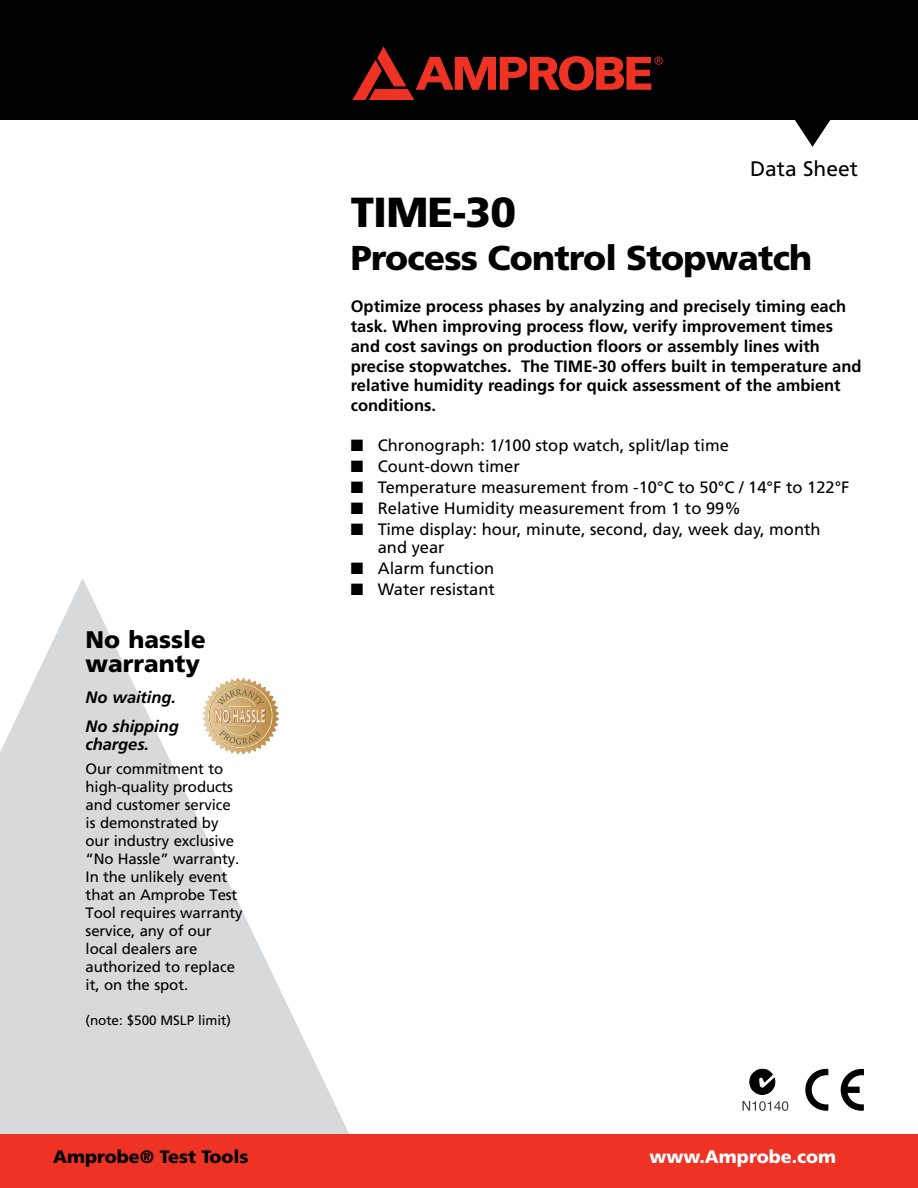
<style>
.page{position:relative;width:918px;height:1188px;background:#fff}
.page>*{position:absolute;margin:0;border:0;box-sizing:border-box;transform-origin:0 0}
.t1{font:900 42px "Frutiger";letter-spacing:-.02em;color:#000}
.t2{font:900 34.5px "Frutiger";letter-spacing:-.02em;color:#000}
.t3{font:900 24px/24px "Frutiger";color:#000}
.t4{font:21px "Frutiger";color:#000}
.t5{font:900 18px "Frutiger";color:#000}
.t6{font:900 18px "Frutiger";color:#fff}
.t7{font:700 16.5px/19.8px "Frutiger";color:#000}
.t8{font:16.5px/18px "Frutiger";color:#000}
.t9{font:italic 700 16.5px/28.5px "Frutiger";letter-spacing:-.005em;color:#000}
.t10{font:15px/18px "Frutiger";letter-spacing:-.01em;color:#000}
.t11{font:13.5px "Frutiger";letter-spacing:-.005em;color:#000}
</style>
<div class="page">
<svg style="left:0;top:578px;width:349px;height:556px;fill:#d8d9db"></svg>
<svg style="left:202px;top:678px;width:77px;height:77px"></svg>
<div style="left:0;top:1134px;width:918px;height:54px;background:#ee3224"></div>
<div style="left:0;top:0;width:918px;height:120px;background:#000"></div>
<svg style="left:795px;top:120px;width:36px;height:27px"></svg>
<svg style="left:352px;top:47px;width:311px;height:53px"></svg>
<svg style="left:841px;top:1069px;width:23px;height:42px"></svg>
<svg style="left:805px;top:1069px;width:23px;height:42px"></svg>
<svg style="left:742px;top:1069px;width:46px;height:42px"></svg>
<h1 class="t1" style="left:351px;top:187px;width:167px">TIME-30</h1>
<p class="t4" style="left:750px;top:156px;width:109px">Data Sheet</p>
<h2 class="t2" style="left:351px;top:237px;width:463px">Process Control Stopwatch</h2>
<p class="t7" style="left:351px;top:296px;width:512px">Optimize process phases by analyzing and precisely timing each task. When improving process flow, verify improvement times and cost savings on production floors or assembly lines with precise stopwatches. The TIME-30 offers built in temperature and relative humidity readings for quick assessment of the ambient conditions.</p>
<h3 class="t3" style="left:86px;top:627px;width:122px">No hassle warranty</h3>
<p class="t9" style="left:86px;top:683px;width:95px">No waiting.<br>No shipping</p>
<p class="t9" style="left:86px;top:730px;width:65px">charges.</p>
<p class="t10" style="left:86px;top:760px;width:158px">Our commitment to high-quality products and customer service is demonstrated by our industry exclusive “No Hassle” warranty.<br>In the unlikely event that an Amprobe Test<br>Tool requires warranty service, any of our local dealers are authorized to replace it, on the spot.</p>
<p class="t11" style="left:86px;top:1012px;width:147px">(note: $500 MSLP limit)</p>
<p class="t8" style="left:351px;top:436px;width:380px">■ Chronograph: 1/100 stop watch, split/lap time</p>
<p class="t8" style="left:351px;top:457px;width:171px">■ Count-down timer</p>
<p class="t8" style="left:351px;top:478px;width:500px">■ Temperature measurement from -10°C to 50°C / 14°F to 122°F</p>
<p class="t8" style="left:351px;top:499px;width:392px">■ Relative Humidity measurement from 1 to 99%</p>
<p class="t8" style="left:378px;top:520px;width:444px;text-indent:-27px">■ Time display: hour, minute, second, day, week day, month and year</p>
<p class="t8" style="left:351px;top:559px;width:145px">■ Alarm function</p>
<p class="t8" style="left:351px;top:580px;width:146px">■ Water resistant</p>
<p class="t5" style="left:53px;top:1146px;width:197px">Amprobe® Test Tools</p>
<p class="t6" style="left:650px;top:1146px;width:188px">www.Amprobe.com</p>
</div>
